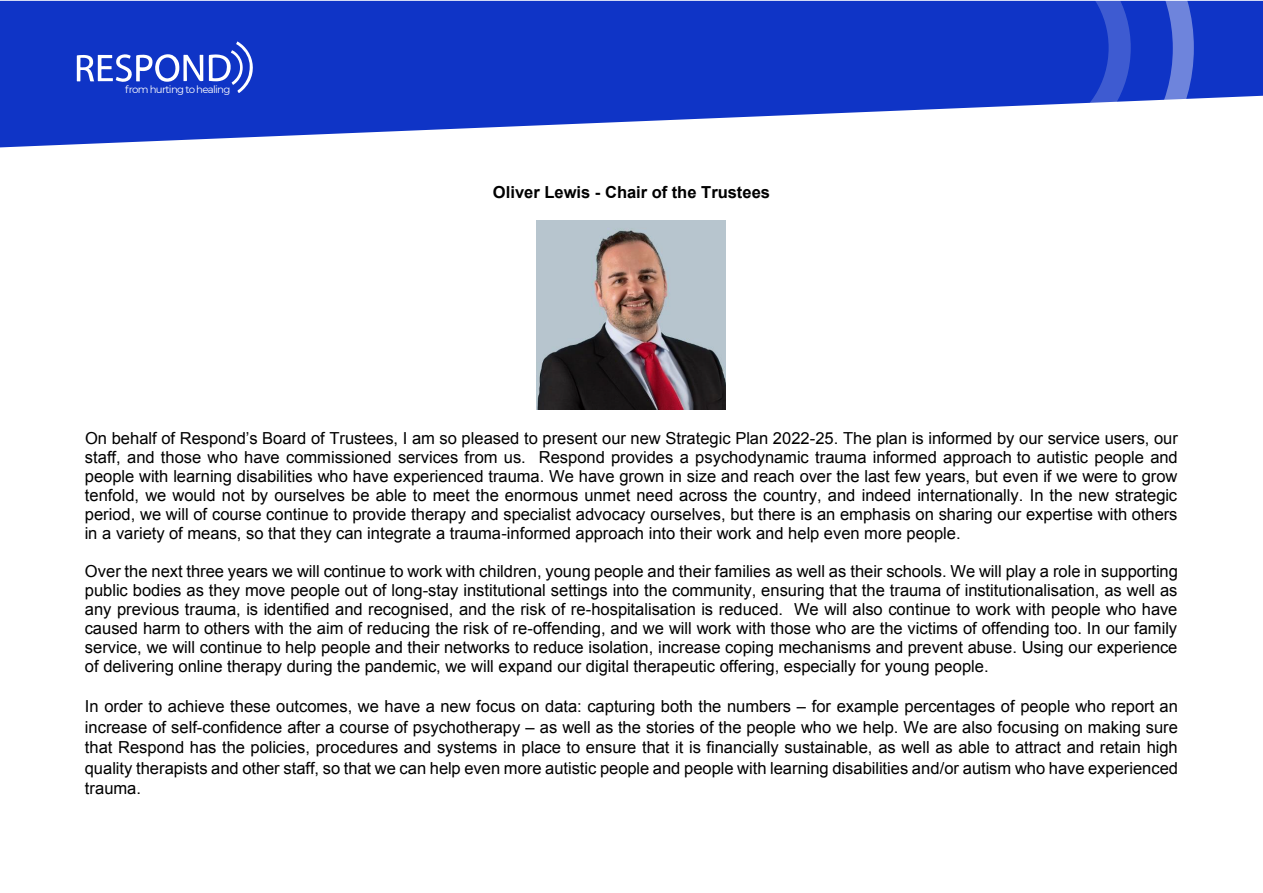
<style>
.page{position:relative;width:1263px;height:893px;background:#fff}
.page>*{position:absolute;margin:0;border:0;box-sizing:border-box;transform-origin:0 0}
.t1{font:16.5px/19px "Arial";color:#000;text-align:justify}
.t2{font:700 16.5px "Arial";color:#000}
.t3{font:10.2px "Montserrat";letter-spacing:-.07em;color:#fff}
</style>
<div class="page">
<img style="left:537px;top:220px;width:189px;height:189px">
<svg style="left:0;top:1px;width:1263px;height:146px;fill:#0f34c6"></svg>
<svg style="left:1059px;top:0;width:135px;height:147px"></svg>
<svg style="left:209px;top:41px;width:44px;height:52px"></svg>
<svg style="left:77px;top:54px;width:126px;height:28px"></svg>
<p class="t3" style="left:125px;top:82px;width:107px">from hurting to healing</p>
<p class="t2" style="left:493px;top:181px;width:279px">Oliver Lewis - Chair of the Trustees</p>
<p class="t1" style="left:85px;top:429px;width:1095px">On behalf of Respond’s Board of Trustees, I am so pleased to present our new Strategic Plan 2022-25. The plan is informed by our service users, our staff, and those who have commissioned services from us. Respond provides a psychodynamic trauma informed approach to autistic people and people with learning disabilities who have experienced trauma. We have grown in size and reach over the last few years, but even if we were to grow tenfold, we would not by ourselves be able to meet the enormous unmet need across the country, and indeed internationally. In the new strategic period, we will of course continue to provide therapy and specialist advocacy ourselves, but there is an emphasis on sharing our expertise with others in a variety of means, so that they can integrate a trauma-informed approach into their work and help even more people.</p>
<p class="t1" style="left:85px;top:562px;width:1095px">Over the next three years we will continue to work with children, young people and their families as well as their schools. We will play a role in supporting public bodies as they move people out of long-stay institutional settings into the community, ensuring that the trauma of institutionalisation, as well as any previous trauma, is identified and recognised, and the risk of re-hospitalisation is reduced. We will also continue to work with people who have caused harm to others with the aim of reducing the risk of re-offending, and we will work with those who are the victims of offending too. In our family service, we will continue to help people and their networks to reduce isolation, increase coping mechanisms and prevent abuse. Using our experience of delivering online therapy during the pandemic, we will expand our digital therapeutic offering, especially for young people.</p>
<p class="t1" style="left:85px;top:696px;width:1095px;line-height:20.4px">In order to achieve these outcomes, we have a new focus on data: capturing both the numbers – for example percentages of people who report an increase of self-confidence after a course of psychotherapy – as well as the stories of the people who we help. We are also focusing on making sure that Respond has the policies, procedures and systems in place to ensure that it is financially sustainable, as well as able to attract and retain high quality therapists and other staff, so that we can help even more autistic people and people with learning disabilities and/or autism who have experienced trauma.</p>
</div>
